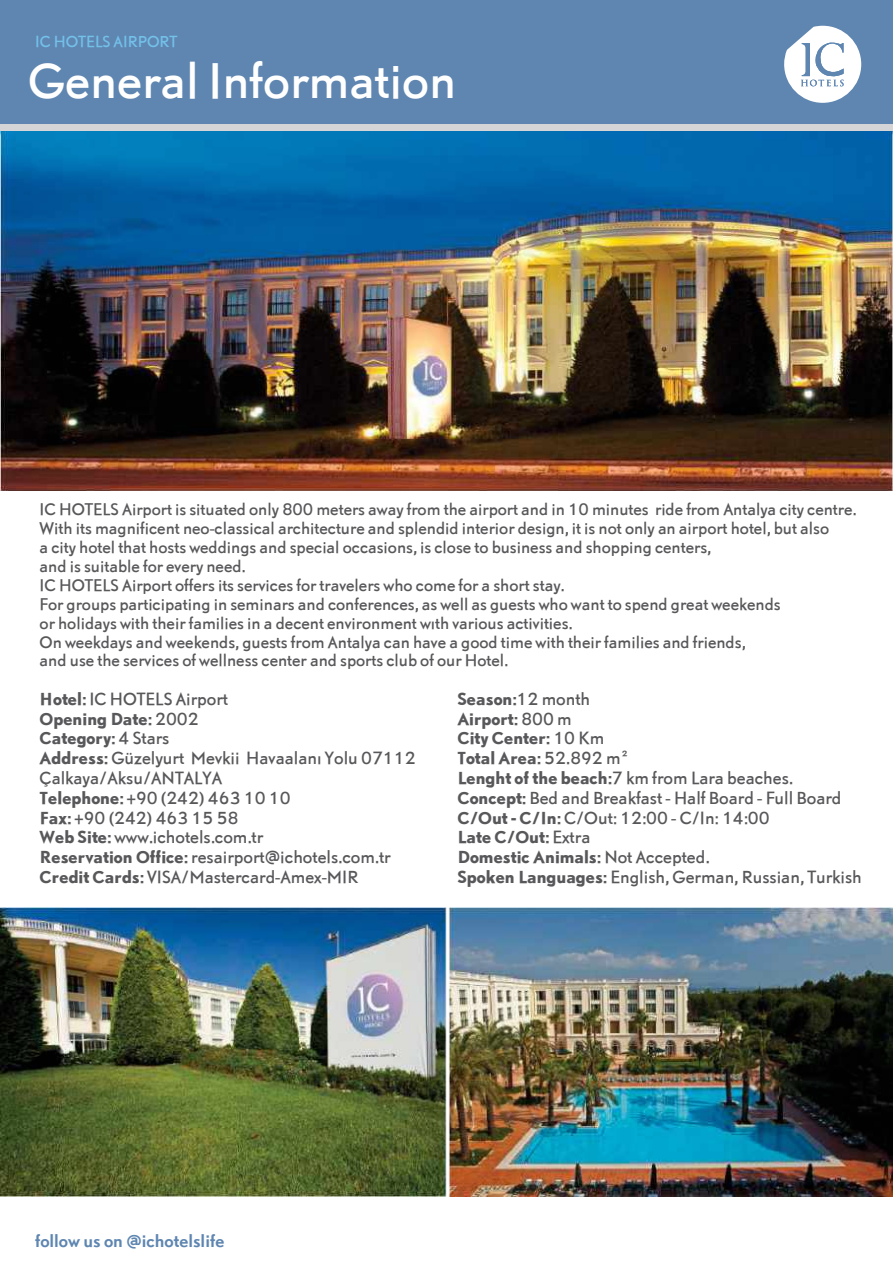
<style>
.page{position:relative;width:893px;height:1263px;background:#fff}
.page>*{position:absolute;margin:0;border:0;box-sizing:border-box;transform-origin:0 0}
.t1{font:46.5px "Nobel Listing UN Regular";color:#fff}
.t2{font:16.5px/19.8px "Nobel Listing UN Regular";color:#58585b}
.t3{font:16.5px/19.8px "Nobel Listing UN Bold";color:#58585b}
.t4{font:700 16.5px "Nobel Listing UN Medium";color:#5e86b1}
.t5{font:15.75px/18.9px "Nobel Listing UN Regular";color:#58585b}
.t6{font:15px "Nobel Listing UN Regular";color:#73c0e9}
.s1{font-family:"Nobel Listing UN Bold"}
.s2{font-family:"Nobel Listing UN Regular"}
</style>
<div class="page">
<img style="left:0;top:131px;width:893px;height:360px">
<div style="left:0;top:124px;width:893px;height:7px;background:#d5d5d7"></div>
<div style="left:0;top:0;width:893px;height:124px;background:#5e86b1"></div>
<svg style="left:784px;top:26px;width:77px;height:77px"></svg>
<img style="left:1px;top:908px;width:891px;height:289px">
<p class="t6" style="left:35px;top:31px;width:144px">IC HOTELS AIRPORT</p>
<h1 class="t1" style="left:28px;top:48px;width:430px">General Information</h1>
<p class="t5" style="left:40px;top:499px;width:818px">IC HOTELS Airport is situated only 800 meters away from the airport and in 10 minutes ride from Antalya city centre.<br>With its magnificent neo-classical architecture and splendid interior design, it is not only an airport hotel, but also<br>a city hotel that hosts weddings and special occasions, is close to business and shopping centers,<br>and is suitable for every need.<br>IC HOTELS Airport offers its services for travelers who come for a short stay.<br>For groups participating in seminars and conferences, as well as guests who want to spend great weekends<br>or holidays with their families in a decent environment wıth various activities.<br>On weekdays and weekends, guests from Antalya can have a good time with their families and friends,<br>and use the services of wellness center and sports club of our Hotel.</p>
<p class="t2" style="left:40px;top:688px;width:190px"><span class="s1">Hotel:</span> IC HOTELS Airport</p>
<p class="t3" style="left:40px;top:708px;width:161px">Opening Date: <span class="s2">2002<br></span>Category: <span class="s2">4 Stars</span></p>
<p class="t2" style="left:40px;top:747px;width:377px"><span class="s1">Address:</span> Güzelyurt Mevkii Havaalanı Yolu 07112<br>Çalkaya/Aksu/ANTALYA<br><span class="s1">Telephone:</span> +90 (242) 463 10 10<br><span class="s1">Fax:</span> +90 (242) 463 15 58<br><span class="s1">Web Site:</span> www.ichotels.com.tr<br><span class="s1">Reservation Office:</span> resairport@ichotels.com.tr <span class="s1">Credit Cards:</span> VISA/Mastercard-Amex-MIR</p>
<p class="t3" style="left:457px;top:688px;width:173px">Season:<span class="s2">12 month<br></span>Airport: <span class="s2">800 m<br></span>City Center: <span class="s2">10 Km<br></span>Total Area: <span class="s2">52.892 m²</span></p>
<p class="t2" style="left:457px;top:767px;width:386px"><span class="s1">Lenght of the beach:</span>7 km from Lara beaches.<br><span class="s1">Concept:</span> Bed and Breakfast - Half Board - Full Board<br><span class="s1">C/Out - C/In:</span> C/Out: 12:00 - C/In: 14:00</p>
<p class="t3" style="left:457px;top:826px;width:254px">Late C/Out: <span class="s2">Extra<br></span>Domestic Animals: <span class="s2">Not Accepted.</span></p>
<p class="t2" style="left:457px;top:866px;width:406px"><span class="s1">Spoken Languages:</span> English, German, Russian, Turkish</p>
<p class="t4" style="left:35px;top:1229px;width:191px">follow us on @ichotelslife</p>
</div>
